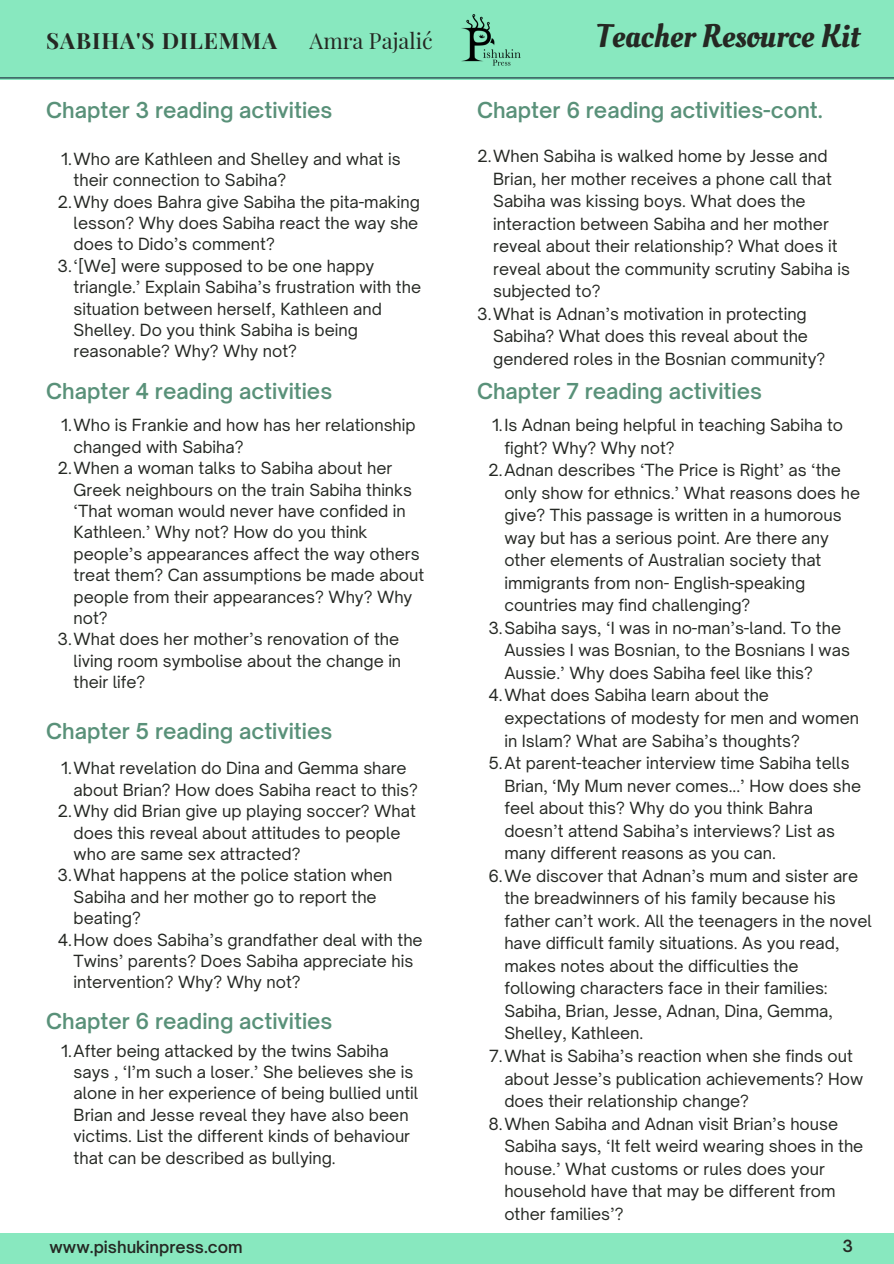
<style>
.page{position:relative;width:894px;height:1264px;background:#fff}
.page>*{position:absolute;margin:0;border:0;box-sizing:border-box;transform-origin:0 0}
.t1{font:32.55px "Oleo Script";color:#252823}
.t2{font:700 22.35px "Playfair Display";letter-spacing:.04em;color:#252823}
.t3{font:21.9px "Playfair Display";color:#252823}
.t4{font:600 21px "Open Sauce One";color:#599179}
.t5{font:16.05px/22.5px "Open Sauce One";color:#252823}
.t6{font:600 16.05px "Open Sauce One";color:#252823}
</style>
<div class="page">
<div style="left:0;top:1232px;width:893px;height:31px;background:#88e8bf"></div>
<div style="left:0;top:0;width:893px;height:80px;background:#88e8bf"></div>
<hr style="left:0;top:77px;width:893px;height:1px;background:#1c293c">
<img style="left:461px;top:14px;width:60px;height:52px">
<p class="t2" style="left:46px;top:25px;width:232px">SABIHA'S DILEMMA</p>
<p class="t3" style="left:309px;top:25px;width:124px">Amra Pajalić</p>
<p class="t1" style="left:596px;top:15px;width:265px">Teacher Resource Kit</p>
<p class="t4" style="left:46px;top:97px;width:288px">Chapter 3 reading activities</p>
<p class="t5" style="left:74px;top:148px;width:328px;line-height:21.5px;text-indent:-12px">1.Who are Kathleen and Shelley and what is their connection to Sabiha?</p>
<p class="t5" style="left:74px;top:191px;width:348px;line-height:21.5px;text-align:justify;text-indent:-16px">2.Why does Bahra give Sabiha the pita-making lesson? Why does Sabiha react the way she does to Dido’s comment?</p>
<p class="t5" style="left:74px;top:255px;width:349px;line-height:21.5px;text-indent:-16px">3.‘[We] were supposed to be one happy triangle.’ Explain Sabiha’s frustration with the situation between herself, Kathleen and Shelley. Do you think Sabiha is being reasonable? Why? Why not?</p>
<p class="t4" style="left:46px;top:378px;width:287px">Chapter 4 reading activities</p>
<p class="t5" style="left:74px;top:414px;width:343px;line-height:21.5px;text-indent:-12px">1.Who is Frankie and how has her relationship changed with Sabiha?</p>
<p class="t5" style="left:74px;top:457px;width:352px;line-height:21.5px;text-indent:-16px">2.When a woman talks to Sabiha about her Greek neighbours on the train Sabiha thinks ‘That woman would never have confided in Kathleen.’ Why not? How do you think people’s appearances affect the way others treat them? Can assumptions be made about people from their appearances? Why? Why not?</p>
<p class="t5" style="left:74px;top:628px;width:329px;line-height:21.5px;text-indent:-16px">3.What does her mother’s renovation of the living room symbolise about the change in their life?</p>
<p class="t4" style="left:46px;top:717px;width:287px">Chapter 5 reading activities</p>
<p class="t5" style="left:74px;top:757px;width:345px;line-height:21.5px;text-indent:-12px">1.What revelation do Dina and Gemma share about Brian? How does Sabiha react to this?</p>
<p class="t5" style="left:74px;top:800px;width:343px;line-height:21.5px;text-indent:-16px">2.Why did Brian give up playing soccer? What does this reveal about attitudes to people who are same sex attracted?</p>
<p class="t5" style="left:74px;top:864px;width:320px;line-height:21.5px;text-indent:-16px">3.What happens at the police station when<br>Sabiha and her mother go to report the beating?</p>
<p class="t5" style="left:74px;top:928px;width:350px;line-height:21.5px;text-indent:-16px">4.How does Sabiha’s grandfather deal with the<br>Twins’ parents? Does Sabiha appreciate his intervention? Why? Why not?</p>
<p class="t4" style="left:46px;top:1007px;width:288px">Chapter 6 reading activities</p>
<p class="t5" style="left:74px;top:1039px;width:346px;line-height:21.5px;text-indent:-12px">1.After being attacked by the twins Sabiha says , ‘I’m such a loser.’ She believes she is alone in her experience of being bullied until Brian and Jesse reveal they have also been victims. List the different kinds of behaviour that can be described as bullying.</p>
<p class="t6" style="left:50px;top:1236px;width:194px">www.pishukinpress.com</p>
<p class="t4" style="left:477px;top:97px;width:347px">Chapter 6 reading activities-cont.</p>
<p class="t5" style="left:493px;top:145px;width:358px;text-indent:-16px">2.When Sabiha is walked home by Jesse and Brian, her mother receives a phone call that Sabiha was kissing boys. What does the interaction between Sabiha and her mother reveal about their relationship? What does it reveal about the community scrutiny Sabiha is subjected to?</p>
<p class="t5" style="left:493px;top:302px;width:333px;text-indent:-16px">3.What is Adnan’s motivation in protecting<br>Sabiha? What does this reveal about the gendered roles in the Bosnian community?</p>
<p class="t4" style="left:477px;top:378px;width:286px">Chapter 7 reading activities</p>
<p class="t5" style="left:504px;top:414px;width:340px;text-indent:-12px">1.Is Adnan being helpful in teaching Sabiha to fight? Why? Why not?</p>
<p class="t5" style="left:504px;top:459px;width:357px;text-indent:-16px">2.Adnan describes ‘The Price is Right’ as ‘the only show for ethnics.’ What reasons does he give? This passage is written in a humorous way but has a serious point. Are there any other elements of Australian society that immigrants from non- English-speaking countries may find challenging?</p>
<p class="t5" style="left:504px;top:616px;width:347px;text-indent:-16px">3.Sabiha says, ‘I was in no-man’s-land. To the<br>Aussies I was Bosnian, to the Bosnians I was<br>Aussie.’ Why does Sabiha feel like this?</p>
<p class="t5" style="left:504px;top:684px;width:356px;text-indent:-16px">4.What does Sabiha learn about the expectations of modesty for men and women in Islam? What are Sabiha’s thoughts?</p>
<p class="t5" style="left:504px;top:751px;width:358px;text-indent:-16px">5.At parent-teacher interview time Sabiha tells Brian, ‘My Mum never comes...’ How does she feel about this? Why do you think Bahra doesn’t attend Sabiha’s interviews? List as many different reasons as you can.</p>
<p class="t5" style="left:504px;top:864px;width:369px;text-indent:-16px">6.We discover that Adnan’s mum and sister are the breadwinners of his family because his father can’t work. All the teenagers in the novel have difficult family situations. As you read, makes notes about the difficulties the following characters face in their families:<br>Sabiha, Brian, Jesse, Adnan, Dina, Gemma, Shelley, Kathleen.</p>
<p class="t5" style="left:504px;top:1044px;width:360px;text-indent:-15px">7.What is Sabiha’s reaction when she finds out about Jesse’s publication achievements? How does their relationship change?</p>
<p class="t5" style="left:504px;top:1112px;width:360px;text-indent:-16px">8.When Sabiha and Adnan visit Brian’s house Sabiha says, ‘It felt weird wearing shoes in the house.’ What customs or rules does your household have that may be different from other families’?</p>
<p class="t6" style="left:842px;top:1235px;width:12px">3</p>
</div>
